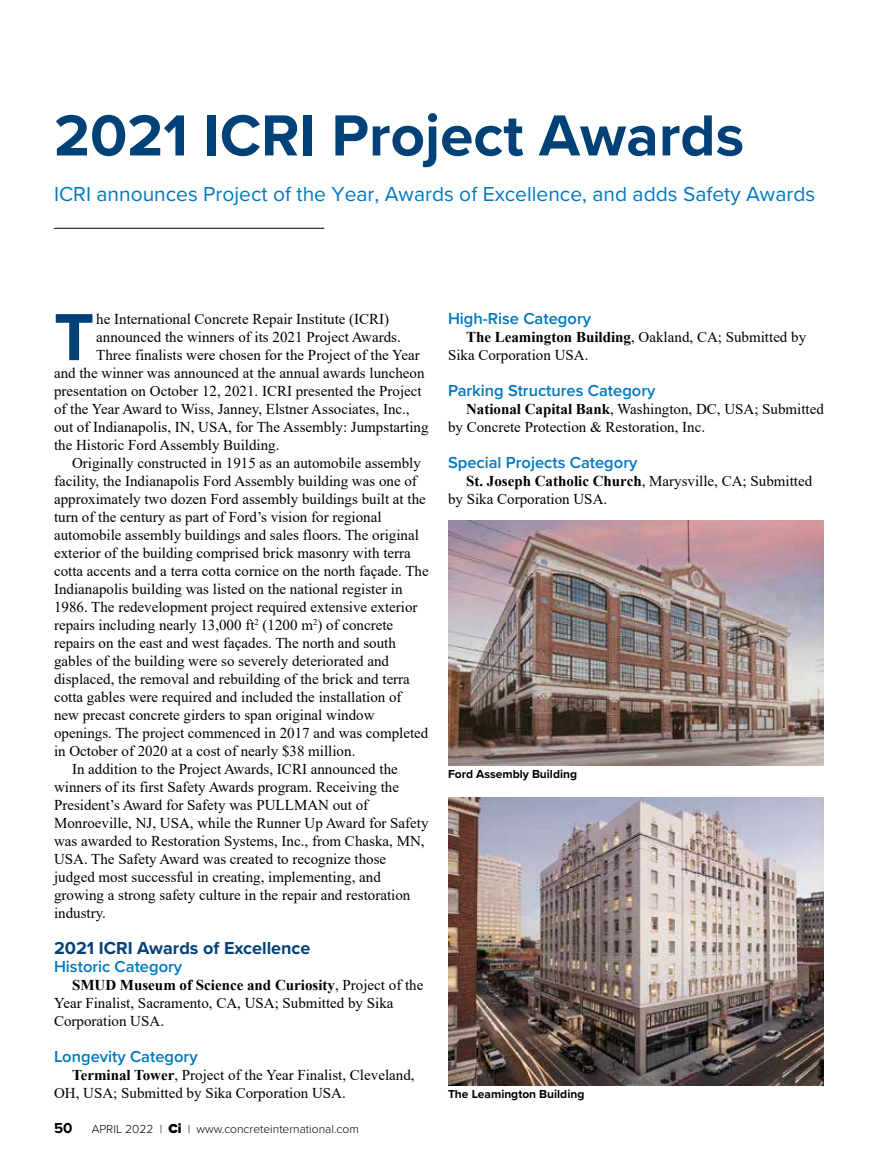
<style>
.page{position:relative;width:878px;height:1175px;background:#fff}
.page>*{position:absolute;margin:0;border:0;box-sizing:border-box;transform-origin:0 0}
.t1{font:700 69px "Proxima Nova";color:#004278}
.t2{font:700 60px "Proxima Nova";color:#004278}
.t3{font:21px "Proxima Nova";color:#0078bf}
.t4{font:700 18px "Proxima Nova";color:#004278}
.t5{font:600 16.5px "Proxima Nova";color:#0078bf}
.t6{font:15px/18px "Times New Roman";color:#000}
.t7{font:700 15px "Proxima Nova";color:#000}
.t8{font:300 12px "Proxima Nova";color:#000}
.t9{font:700 12px "Proxima Nova";color:#000}
.s1{font-weight:700}
.s2{font-weight:900;font-size:13.5px}
</style>
<div class="page">
<hr style="left:54px;top:228px;width:270px;height:1px;background:#000">
<img style="left:448px;top:797px;width:376px;height:288px">
<img style="left:448px;top:520px;width:376px;height:245px">
<h2 class="t2" style="left:54px;top:91px;width:691px">2021 ICRI Project Awards</h2>
<h3 class="t3" style="left:54px;top:178px;width:762px">ICRI announces Project of the Year, Awards of Excellence, and adds Safety Awards</h3>
<h1 class="t1" style="left:54px;top:286px;width:42px">T</h1>
<p class="t6" style="left:96px;top:309px;width:294px">he International Concrete Repair Institute (ICRI)</p>
<p class="t6" style="left:96px;top:327px;width:306px">announced the winners of its 2021 Project Awards.</p>
<p class="t6" style="left:96px;top:345px;width:325px">Three finalists were chosen for the Project of the Year</p>
<p class="t6" style="left:54px;top:363px;width:372px">and the winner was announced at the annual awards luncheon</p>
<p class="t6" style="left:54px;top:381px;width:369px">presentation on October 12, 2021. ICRI presented the Project</p>
<p class="t6" style="left:54px;top:399px;width:357px">of the Year Award to Wiss, Janney, Elstner Associates, Inc.,</p>
<p class="t6" style="left:54px;top:417px;width:376px">out of Indianapolis, IN, USA, for The Assembly: Jumpstarting</p>
<p class="t6" style="left:54px;top:435px;width:227px">the Historic Ford Assembly Building.</p>
<p class="t6" style="left:72px;top:453px;width:350px">Originally constructed in 1915 as an automobile assembly</p>
<p class="t6" style="left:54px;top:471px;width:364px">facility, the Indianapolis Ford Assembly building was one of</p>
<p class="t6" style="left:54px;top:489px;width:373px">approximately two dozen Ford assembly buildings built at the</p>
<p class="t6" style="left:54px;top:507px;width:329px">turn of the century as part of Ford’s vision for regional</p>
<p class="t6" style="left:54px;top:525px;width:366px">automobile assembly buildings and sales floors. The original</p>
<p class="t6" style="left:54px;top:543px;width:358px">exterior of the building comprised brick masonry with terra</p>
<p class="t6" style="left:54px;top:561px;width:376px">cotta accents and a terra cotta cornice on the north façade. The</p>
<p class="t6" style="left:54px;top:579px;width:350px">Indianapolis building was listed on the national register in</p>
<p class="t6" style="left:54px;top:597px;width:365px">1986. The redevelopment project required extensive exterior</p>
<p class="t6" style="left:54px;top:615px;width:341px">repairs including nearly 13,000 ft<sup>2</sup> (1200 m<sup>2</sup>) of concrete</p>
<p class="t6" style="left:54px;top:633px;width:343px">repairs on the east and west façades. The north and south</p>
<p class="t6" style="left:54px;top:651px;width:336px">gables of the building were so severely deteriorated and</p>
<p class="t6" style="left:54px;top:669px;width:357px">displaced, the removal and rebuilding of the brick and terra</p>
<p class="t6" style="left:54px;top:687px;width:349px">cotta gables were required and included the installation of</p>
<p class="t6" style="left:54px;top:705px;width:322px">new precast concrete girders to span original window</p>
<p class="t6" style="left:54px;top:723px;width:376px">openings. The project commenced in 2017 and was completed</p>
<p class="t6" style="left:54px;top:741px;width:303px">in October of 2020 at a cost of nearly $38 million.</p>
<p class="t6" style="left:72px;top:759px;width:327px">In addition to the Project Awards, ICRI announced the</p>
<p class="t6" style="left:54px;top:777px;width:346px">winners of its first Safety Awards program. Receiving the</p>
<p class="t6" style="left:54px;top:795px;width:315px">President’s Award for Safety was PULLMAN out of</p>
<p class="t6" style="left:54px;top:813px;width:376px">Monroeville, NJ, USA, while the Runner Up Award for Safety</p>
<p class="t6" style="left:54px;top:831px;width:372px">was awarded to Restoration Systems, Inc., from Chaska, MN,</p>
<p class="t6" style="left:54px;top:849px;width:334px">USA. The Safety Award was created to recognize those</p>
<p class="t6" style="left:54px;top:867px;width:328px">judged most successful in creating, implementing, and</p>
<p class="t6" style="left:54px;top:885px;width:358px">growing a strong safety culture in the repair and restoration</p>
<p class="t6" style="left:54px;top:903px;width:53px">industry.</p>
<p class="t4" style="left:54px;top:935px;width:258px">2021 ICRI Awards of Excellence</p>
<p class="t5" style="left:54px;top:954px;width:130px">Historic Category</p>
<p class="t6" style="left:54px;top:975px;width:371px;text-indent:18px"><span class="s1">SMUD Museum of Science and Curiosity</span>, Project of the<br>Year Finalist, Sacramento, CA, USA; Submitted by Sika<br>Corporation USA.</p>
<p class="t5" style="left:54px;top:1044px;width:145px">Longevity Category</p>
<p class="t6" style="left:54px;top:1065px;width:362px;text-indent:18px"><span class="s1">Terminal Tower</span>, Project of the Year Finalist, Cleveland,<br>OH, USA; Submitted by Sika Corporation USA.</p>
<p class="t7" style="left:54px;top:1116px;width:20px">50</p>
<p class="t8" style="left:92px;top:1119px;width:268px">APRIL 2022 | <span class="s2">Ci</span> | www.concreteinternational.com</p>
<p class="t5" style="left:448px;top:306px;width:144px">High-Rise Category</p>
<p class="t6" style="left:448px;top:327px;width:360px;text-indent:18px"><span class="s1">The Leamington Building</span>, Oakland, CA; Submitted by<br>Sika Corporation USA.</p>
<p class="t5" style="left:448px;top:378px;width:209px">Parking Structures Category</p>
<p class="t6" style="left:448px;top:399px;width:377px;text-indent:18px"><span class="s1">National Capital Bank</span>, Washington, DC, USA; Submitted by Concrete Protection &amp; Restoration, Inc.</p>
<p class="t5" style="left:448px;top:450px;width:191px">Special Projects Category</p>
<p class="t6" style="left:448px;top:471px;width:366px;text-indent:18px"><span class="s1">St. Joseph Catholic Church</span>, Marysville, CA; Submitted by Sika Corporation USA.</p>
<p class="t9" style="left:448px;top:765px;width:130px">Ford Assembly Building</p>
<p class="t9" style="left:448px;top:1085px;width:138px">The Leamington Building</p>
</div>
